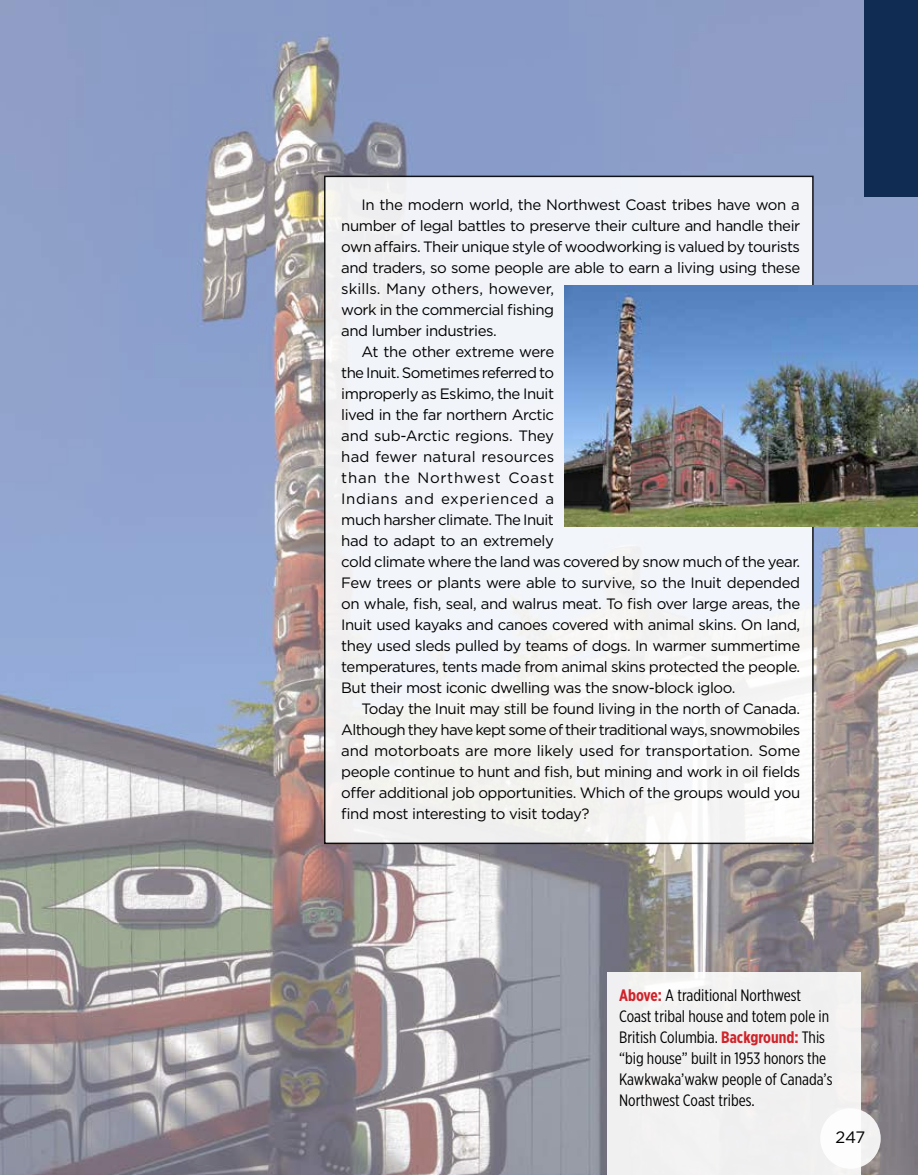
<style>
.page{position:relative;width:918px;height:1175px;background:#fff}
.page>*{position:absolute;margin:0;border:0;box-sizing:border-box;transform-origin:0 0}
.t1{font:16.5px/21px "Gotham X Narrow";color:#000}
.t2{font:16.5px "Gotham";color:#000}
.t3{font:15px "Gotham";letter-spacing:-.03em;color:#000}
.t4{font:15px "Gotham";letter-spacing:-.01em;color:#000}
.t5{font:15px "Gotham";letter-spacing:.005em;color:#000}
.t6{font:15px "Gotham";letter-spacing:.01em;color:#000}
.t7{font:15px "Gotham";letter-spacing:.04em;color:#000}
.t8{font:15px "Gotham";letter-spacing:.05em;color:#000}
.s1{font-weight:700;color:#d0232a}
</style>
<div class="page">
<img style="left:0;top:0;width:918px;height:1174px">
<div style="left:325px;top:176px;width:488px;height:667px;background:#f2f4f9"></div>
<div style="left:864px;top:0;width:54px;height:197px;background:#102c52"></div>
<div style="left:607px;top:971px;width:254px;height:203px;background:#f1f1f1"></div>
<img style="left:565px;top:285px;width:353px;height:241px">
<div style="left:820px;top:1108px;width:61px;height:60px;background:#fff;border-radius:50%"></div>
<p class="t3" style="left:362px;top:195px;width:440px">In the modern world, the Northwest Coast tribes have won a</p>
<p class="t3" style="left:341px;top:216px;width:460px">number of legal battles to preserve their culture and handle their</p>
<p class="t3" style="left:341px;top:237px;width:460px">own affairs. Their unique style of woodworking is valued by tourists</p>
<p class="t3" style="left:341px;top:258px;width:461px">and traders, so some people are able to earn a living using these</p>
<p class="t5" style="left:341px;top:279px;width:214px">skills. Many others, however,</p>
<p class="t3" style="left:341px;top:300px;width:214px">work in the commercial fishing</p>
<p class="t3" style="left:341px;top:321px;width:157px">and lumber industries.</p>
<p class="t3" style="left:362px;top:342px;width:194px">At the other extreme were</p>
<p class="t3" style="left:341px;top:363px;width:214px">the Inuit. Sometimes referred to</p>
<p class="t3" style="left:341px;top:384px;width:214px">improperly as Eskimo, the Inuit</p>
<p class="t3" style="left:341px;top:405px;width:214px">lived in the far northern Arctic</p>
<p class="t4" style="left:341px;top:426px;width:214px">and sub-Arctic regions. They</p>
<p class="t6" style="left:341px;top:447px;width:214px">had fewer natural resources</p>
<p class="t8" style="left:341px;top:468px;width:214px">than the Northwest Coast</p>
<p class="t7" style="left:341px;top:489px;width:214px">Indians and experienced a</p>
<p class="t3" style="left:341px;top:510px;width:214px">much harsher climate. The Inuit</p>
<p class="t3" style="left:341px;top:531px;width:214px">had to adapt to an extremely</p>
<p class="t3" style="left:341px;top:552px;width:461px">cold climate where the land was covered by snow much of the year.</p>
<p class="t3" style="left:341px;top:573px;width:460px">Few trees or plants were able to survive, so the Inuit depended</p>
<p class="t3" style="left:341px;top:594px;width:460px">on whale, fish, seal, and walrus meat. To fish over large areas, the</p>
<p class="t3" style="left:341px;top:615px;width:460px">Inuit used kayaks and canoes covered with animal skins. On land,</p>
<p class="t3" style="left:341px;top:636px;width:460px">they used sleds pulled by teams of dogs. In warmer summertime</p>
<p class="t3" style="left:341px;top:657px;width:461px">temperatures, tents made from animal skins protected the people.</p>
<p class="t3" style="left:341px;top:678px;width:396px">But their most iconic dwelling was the snow-block igloo.</p>
<p class="t3" style="left:362px;top:699px;width:440px">Today the Inuit may still be found living in the north of Canada.</p>
<p class="t3" style="left:341px;top:720px;width:461px">Although they have kept some of their traditional ways, snowmobiles</p>
<p class="t4" style="left:341px;top:741px;width:461px">and motorboats are more likely used for transportation. Some</p>
<p class="t3" style="left:341px;top:762px;width:461px">people continue to hunt and fish, but mining and work in oil fields</p>
<p class="t3" style="left:341px;top:783px;width:460px">offer additional job opportunities. Which of the groups would you</p>
<p class="t3" style="left:341px;top:804px;width:250px">find most interesting to visit today?</p>
<p class="t1" style="left:619px;top:984px;width:215px"><span class="s1">Above:</span> A traditional Northwest Coast tribal house and totem pole in British Columbia. <span class="s1">Background:</span> This “big house” built in 1953 honors the Kawkwaka’wakw people of Canada’s Northwest Coast tribes.</p>
<p class="t2" style="left:836px;top:1126px;width:31px">247</p>
</div>
